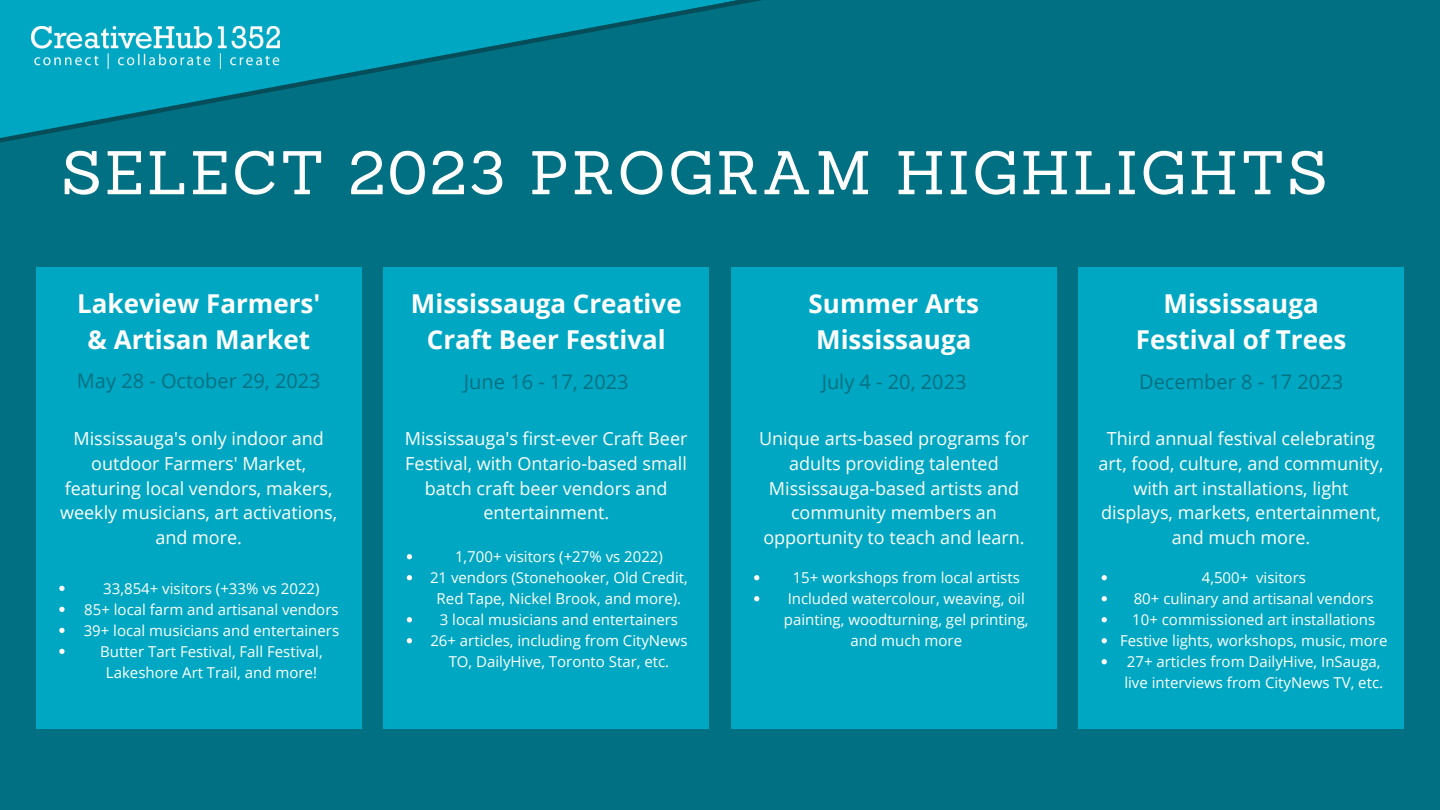
<style>
.page{position:relative;width:1440px;height:810px;background:#007082}
.page>*{position:absolute;margin:0;border:0;box-sizing:border-box;transform-origin:0 0}
.t1{font:60px "Sanchez";letter-spacing:.05em;color:#fff}
.t2{font:700 26px/36px "Open Sans";color:#fff;text-align:center}
.t3{font:20px "Open Sans";color:#007082}
.t4{font:18px/24.8px "Open Sans";color:#fff;text-align:center}
.t5{font:15px/21px "Open Sans";color:#fff;text-align:center}
</style>
<div class="page">
<svg style="left:0;top:0;width:762px;height:143px"></svg>
<div style="left:36px;top:267px;width:326px;height:462px;background:#00a7c2"></div>
<svg style="left:59px;top:586px;width:6px;height:5px"></svg>
<svg style="left:59px;top:607px;width:6px;height:5px"></svg>
<svg style="left:59px;top:628px;width:6px;height:5px"></svg>
<svg style="left:59px;top:649px;width:6px;height:5px"></svg>
<div style="left:384px;top:267px;width:325px;height:462px;background:#00a7c2"></div>
<div style="left:731px;top:267px;width:326px;height:462px;background:#00a7c2"></div>
<svg style="left:407px;top:554px;width:5px;height:5px"></svg>
<svg style="left:407px;top:575px;width:5px;height:5px"></svg>
<svg style="left:407px;top:617px;width:5px;height:5px"></svg>
<svg style="left:407px;top:638px;width:5px;height:5px"></svg>
<svg style="left:754px;top:575px;width:5px;height:5px"></svg>
<svg style="left:754px;top:596px;width:5px;height:5px"></svg>
<div style="left:1078px;top:267px;width:326px;height:462px;background:#00a7c2"></div>
<svg style="left:1102px;top:575px;width:5px;height:5px"></svg>
<svg style="left:1102px;top:596px;width:5px;height:5px"></svg>
<svg style="left:1102px;top:617px;width:5px;height:5px"></svg>
<svg style="left:1102px;top:638px;width:5px;height:5px"></svg>
<svg style="left:1102px;top:659px;width:5px;height:5px"></svg>
<h1 class="t1" style="left:62px;top:134px;width:1267px">SELECT 2023 PROGRAM HIGHLIGHTS</h1>
<h2 class="t2" style="left:77px;top:285px;width:245px">Lakeview Farmers' &amp; Artisan Market</h2>
<h3 class="t3" style="left:77px;top:367px;width:245px">May 28 - October 29, 2023</h3>
<p class="t2" style="left:411px;top:285px;width:272px">Mississauga Creative<br>Craft Beer Festival</p>
<h2 class="t3" style="left:464px;top:368px;width:166px">June 16 - 17, 2023</h2>
<p class="t4" style="left:60px;top:426px;width:279px">Mississauga's only indoor and outdoor Farmers' Market, featuring local vendors, makers, weekly musicians, art activations, and more.</p>
<p class="t4" style="left:405px;top:426px;width:284px">Mississauga's first-ever Craft Beer<br>Festival, with Ontario-based small batch craft beer vendors and entertainment.</p>
<p class="t5" style="left:455px;top:546px;width:209px">1,700+ visitors (+27% vs 2022)</p>
<p class="t5" style="left:430px;top:567px;width:259px">21 vendors (Stonehooker, Old Credit,<br>Red Tape, Nickel Brook, and more).</p>
<h2 class="t5" style="left:440px;top:609px;width:240px">3 local musicians and entertainers</h2>
<h3 class="t5" style="left:430px;top:630px;width:259px">26+ articles, including from CityNews<br>TO, DailyHive, Toronto Star, etc.</h3>
<h4 class="t5" style="left:103px;top:578px;width:218px">33,854+ visitors (+33% vs 2022)</h4>
<p class="t5" style="left:84px;top:599px;width:256px">85+ local farm and artisanal vendors</p>
<p class="t5" style="left:84px;top:620px;width:257px">39+ local musicians and entertainers</p>
<p class="t5" style="left:100px;top:641px;width:224px">Butter Tart Festival, Fall Festival,<br>Lakeshore Art Trail, and more!</p>
<h3 class="t2" style="left:809px;top:285px;width:172px;text-align:left">Summer Arts<br>Mississauga</h3>
<h4 class="t3" style="left:822px;top:368px;width:146px">July 4 - 20, 2023</h4>
<h4 class="t4" style="left:759px;top:426px;width:271px">Unique arts-based programs for adults providing talented<br>Mississauga-based artists and community members an opportunity to teach and learn.</h4>
<p class="t5" style="left:793px;top:567px;width:229px">15+ workshops from local artists</p>
<p class="t5" style="left:784px;top:588px;width:246px">Included watercolour, weaving, oil painting, woodturning, gel printing, and much more</p>
<h2 class="t2" style="left:1136px;top:285px;width:212px">Mississauga<br>Festival of Trees</h2>
<h3 class="t3" style="left:1139px;top:368px;width:205px">December 8 - 17 2023</h3>
<h4 class="t4" style="left:1099px;top:426px;width:286px">Third annual festival celebrating art, food, culture, and community, with art installations, light displays, markets, entertainment, and much more.</h4>
<p class="t5" style="left:1202px;top:567px;width:106px">4,500+ visitors</p>
<p class="t5" style="left:1134px;top:588px;width:242px">80+ culinary and artisanal vendors</p>
<p class="t5" style="left:1132px;top:609px;width:245px">10+ commissioned art installations</p>
<p class="t5" style="left:1120px;top:630px;width:269px">Festive lights, workshops, music, more</p>
<p class="t5" style="left:1124px;top:651px;width:260px;text-align:left">27+ articles from DailyHive, InSauga, live interviews from CityNews TV, etc.</p>
</div>
